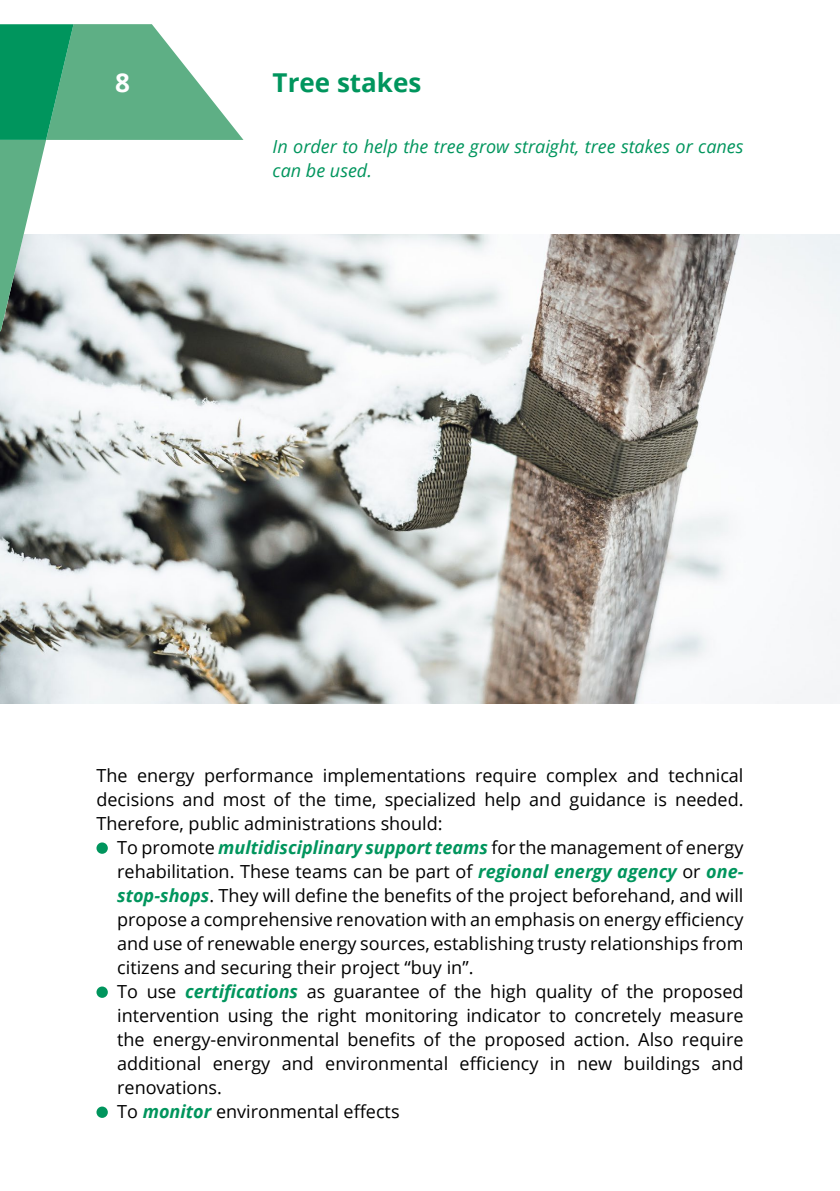
<style>
.page{position:relative;width:840px;height:1191px;background:#fff}
.page>*{position:absolute;margin:0;border:0;box-sizing:border-box;transform-origin:0 0}
.t1{font:700 26px "Open Sans";color:#00955d}
.t2{font:700 26px "Open Sans";color:#fff}
.t3{font:18px/24px "Open Sans";color:#000;text-align:justify}
.t4{font:italic 18px/24px "Open Sans";color:#00955d}
.s1{font-weight:700;font-style:italic;color:#00955d}
</style>
<div class="page">
<img style="left:0;top:234px;width:839px;height:469px">
<div style="left:96px;top:842px;width:12px;height:11px;background:#00955d;border-radius:50%"></div>
<div style="left:96px;top:986px;width:12px;height:11px;background:#00955d;border-radius:50%"></div>
<div style="left:96px;top:1106px;width:12px;height:11px;background:#00955d;border-radius:50%"></div>
<svg style="left:0;top:24px;width:243px;height:307px"></svg>
<h1 class="t2" style="left:115px;top:64px;width:16px">8</h1>
<h1 class="t1" style="left:272px;top:64px;width:150px">Tree stakes</h1>
<p class="t4" style="left:272px;top:134px;width:472px">In order to help the tree grow straight, tree stakes or canes can be used.</p>
<p class="t3" style="left:96px;top:762px;width:648px">The energy performance implementations require complex and technical decisions and most of the time, specialized help and guidance is needed.<br>Therefore, public administrations should:</p>
<p class="t3" style="left:117px;top:834px;width:627px;text-align:left">To promote <span class="s1">multidisciplinary support teams</span> for the management of energy rehabilitation. These teams can be part of <span class="s1">regional energy agency</span> or <span class="s1">one&shy;stop-shops</span>. They will define the benefits of the project beforehand, and will propose a comprehensive renovation with an emphasis on energy efficiency and use of renewable energy sources, establishing trusty relationships from citizens and securing their project “buy in”.<br>To use <span class="s1">certifications</span> as guarantee of the high quality of the proposed intervention using the right monitoring indicator to concretely measure the energy-environmental benefits of the proposed action. Also require additional energy and environmental efficiency in new buildings and renovations.<br>To <span class="s1">monitor</span> environmental effects</p>
</div>
